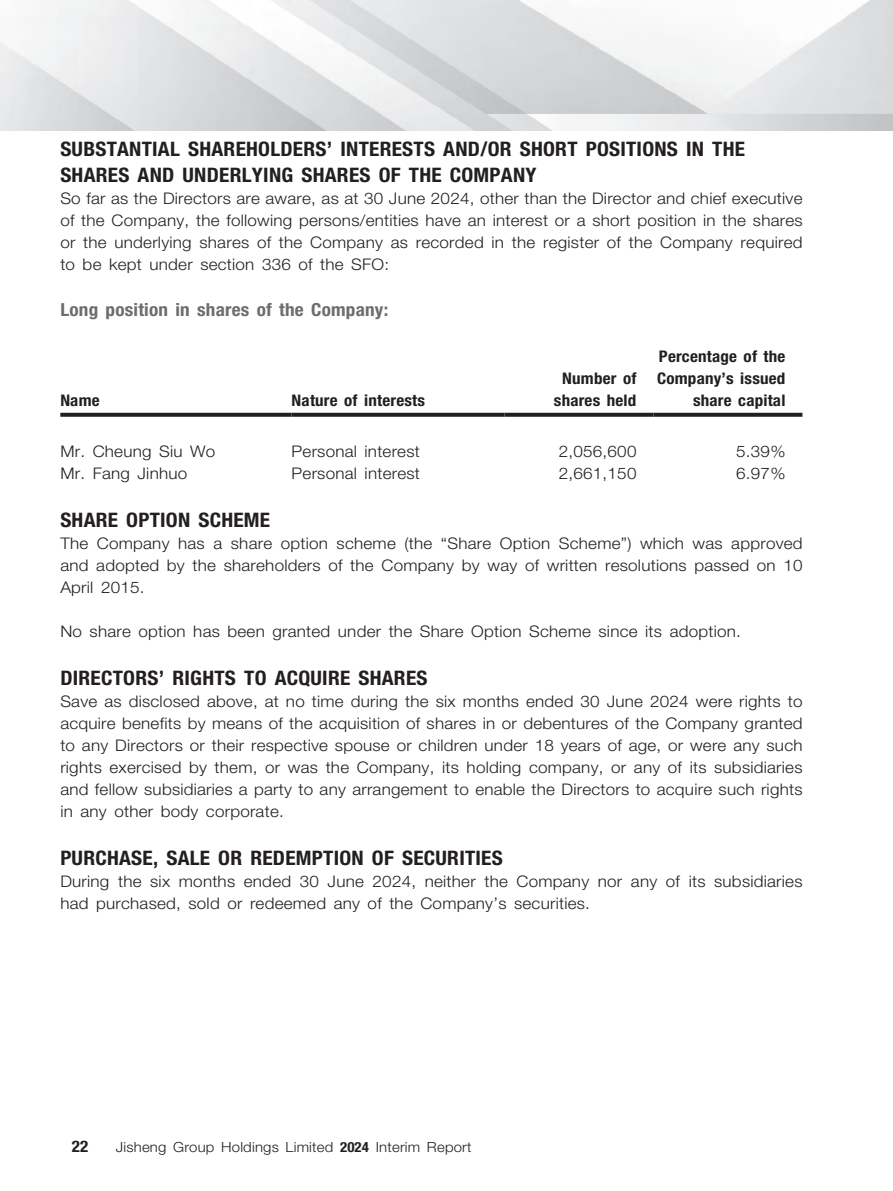
<style>
.page{position:relative;width:893px;height:1191px;background:#fff}
.page>*{position:absolute;margin:0;border:0;box-sizing:border-box;transform-origin:0 0}
.t1{font:700 condensed 19.95px/26px "Helvetica Neue LT Std";letter-spacing:.01em;color:#231f20;scale:1.06 1}
.t2{font:700 condensed 18px "Helvetica Neue LT Std";letter-spacing:.01em;color:#6c6d70;scale:1.06 1}
.t3{font:300 16.05px/22px "Helvetica Neue LT Std";letter-spacing:.015em;color:#231f20;text-align:justify;scale:1.06 1}
.t4{font:700 condensed 16.05px/22px "Helvetica Neue LT Std";letter-spacing:.01em;color:#231f20;text-align:center;scale:1.06 1}
.t5{font:300 13.95px "Helvetica Neue LT Std";letter-spacing:.015em;color:#231f20;scale:1.06 1}
.s1{font-weight:700;font-stretch:condensed}
</style>
<div class="page">
<img style="left:0;top:0;width:893px;height:130px">
<svg style="left:60px;top:413px;width:232px;height:4px"></svg>
<svg style="left:292px;top:413px;width:212px;height:4px"></svg>
<svg style="left:504px;top:413px;width:149px;height:4px"></svg>
<svg style="left:653px;top:413px;width:149px;height:4px"></svg>
<p class="t1" style="left:60px;top:135px;width:647px">SUBSTANTIAL SHAREHOLDERS’ INTERESTS AND/OR SHORT POSITIONS IN THE<br>SHARES AND UNDERLYING SHARES OF THE COMPANY</p>
<p class="t3" style="left:60px;top:187px;width:702px">So far as the Directors are aware, as at 30 June 2024, other than the Director and chief executive of the Company, the following persons/entities have an interest or a short position in the shares or the underlying shares of the Company as recorded in the register of the Company required to be kept under section 336 of the SFO:</p>
<p class="t2" style="left:60px;top:298px;width:311px">Long position in shares of the Company:</p>
<p class="t4" style="left:60px;top:389px;width:39px">Name</p>
<p class="t4" style="left:292px;top:389px;width:127px">Nature of interests</p>
<p class="t4" style="left:554px;top:367px;width:79px">Number of shares held</p>
<p class="t4" style="left:657px;top:345px;width:123px;text-align:right">Percentage of the<br>Company’s issued share capital</p>
<p class="t3" style="left:60px;top:440px;width:148px">Mr. Cheung Siu Wo</p>
<p class="t3" style="left:292px;top:440px;width:122px">Personal interest</p>
<p class="t3" style="left:559px;top:440px;width:75px">2,056,600</p>
<p class="t3" style="left:736px;top:440px;width:48px">5.39%</p>
<p class="t3" style="left:60px;top:462px;width:121px">Mr. Fang Jinhuo</p>
<p class="t3" style="left:292px;top:462px;width:122px">Personal interest</p>
<p class="t3" style="left:559px;top:462px;width:75px">2,661,150</p>
<p class="t3" style="left:736px;top:462px;width:48px">6.97%</p>
<p class="t1" style="left:60px;top:506px;width:199px">SHARE OPTION SCHEME</p>
<p class="t3" style="left:60px;top:532px;width:702px">The Company has a share option scheme (the “Share Option Scheme”) which was approved and adopted by the shareholders of the Company by way of written resolutions passed on 10<br>April 2015.</p>
<p class="t3" style="left:60px;top:620px;width:644px">No share option has been granted under the Share Option Scheme since its adoption.</p>
<p class="t1" style="left:60px;top:664px;width:348px">DIRECTORS’ RIGHTS TO ACQUIRE SHARES</p>
<p class="t3" style="left:60px;top:690px;width:702px">Save as disclosed above, at no time during the six months ended 30 June 2024 were rights to acquire benefits by means of the acquisition of shares in or debentures of the Company granted to any Directors or their respective spouse or children under 18 years of age, or were any such rights exercised by them, or was the Company, its holding company, or any of its subsidiaries and fellow subsidiaries a party to any arrangement to enable the Directors to acquire such rights in any other body corporate.</p>
<p class="t1" style="left:60px;top:844px;width:419px">PURCHASE, SALE OR REDEMPTION OF SECURITIES</p>
<p class="t3" style="left:60px;top:870px;width:702px">During the six months ended 30 June 2024, neither the Company nor any of its subsidiaries had purchased, sold or redeemed any of the Company’s securities.</p>
<p class="t4" style="left:72px;top:1135px;width:17px">22</p>
<p class="t5" style="left:116px;top:1138px;width:337px">Jisheng Group Holdings Limited <span class="s1">2024</span> Interim Report</p>
</div>
